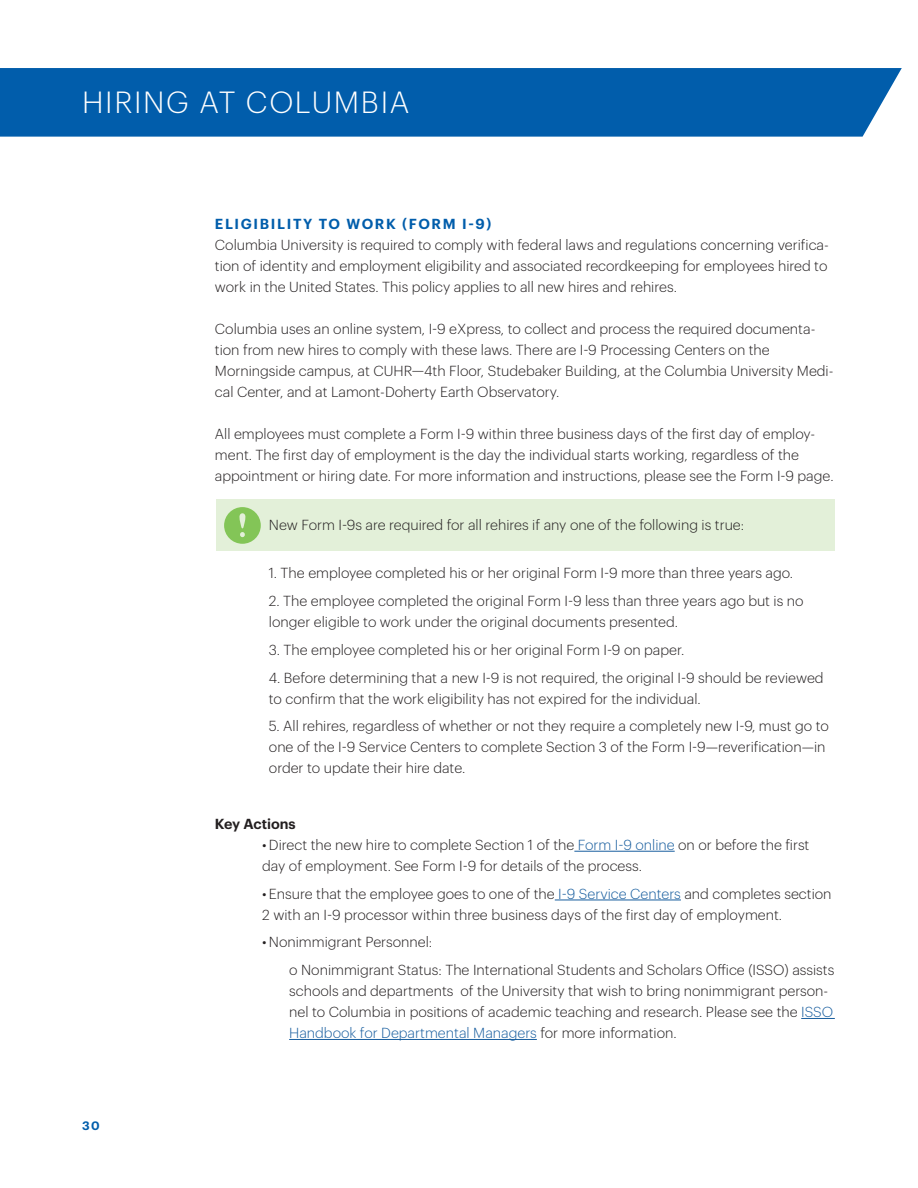
<style>
.page{position:relative;width:918px;height:1188px;background:#fff}
.page>*{position:absolute;margin:0;border:0;box-sizing:border-box;transform-origin:0 0}
.t1{font:300 30px "Graphik";letter-spacing:.055em;color:#fff}
.bulleted_list{font:300 14.25px/21px "Graphik";color:#231f20}
.b-head{font:600 14.25px "Graphik";letter-spacing:.115em;color:#015dab}
.chead{font:600 14.25px "Graphik";color:#231f20}
.t2{font:600 12px "Graphik";color:#015dab}
.s1{color:#175d9e}
</style>
<div class="page">
<div style="left:216px;top:500px;width:619px;height:51px;background:#e3f0d9"></div>
<svg style="left:224px;top:507px;width:37px;height:37px"></svg>
<hr style="left:574px;top:851px;width:101px;height:1px;background:#175d9e">
<hr style="left:555px;top:900px;width:126px;height:1px;background:#175d9e">
<hr style="left:801px;top:1018px;width:34px;height:1px;background:#175d9e">
<hr style="left:289px;top:1039px;width:248px;height:1px;background:#175d9e">
<div style="left:0;top:68px;width:902px;height:69px;background:#015dab"></div>
<p class="t1" style="left:82px;top:80px;width:329px">HIRING AT COLUMBIA</p>
<p class="b-head" style="left:215px;top:213px;width:278px">ELIGIBILITY TO WORK (FORM I-9)</p>
<p class="bulleted_list" style="left:215px;top:233px;width:615px;text-align:justify">Columbia University is required to comply with federal laws and regulations concerning verifica&shy;tion of identity and employment eligibility and associated recordkeeping for employees hired to work in the United States. This policy applies to all new hires and rehires.</p>
<p class="bulleted_list" style="left:215px;top:317px;width:620px">Columbia uses an online system, I-9 eXpress, to collect and process the required documenta&shy;tion from new hires to comply with these laws. There are I-9 Processing Centers on the Morningside campus, at CUHR—4th Floor, Studebaker Building, at the Columbia University Medi&shy;cal Center, and at Lamont-Doherty Earth Observatory.</p>
<p class="bulleted_list" style="left:215px;top:422px;width:620px">All employees must complete a Form I-9 within three business days of the first day of employ&shy;ment. The first day of employment is the day the individual starts working, regardless of the appointment or hiring date. For more information and instructions, please see the Form I-9 page.</p>
<p class="bulleted_list" style="left:269px;top:513px;width:477px">New Form I-9s are required for all rehires if any one of the following is true:</p>
<p class="bulleted_list" style="left:269px;top:562px;width:526px">1. The employee completed his or her original Form I-9 more than three years ago.</p>
<p class="bulleted_list" style="left:269px;top:589px;width:536px">2. The employee completed the original Form I-9 less than three years ago but is no longer eligible to work under the original documents presented.</p>
<p class="bulleted_list" style="left:269px;top:638px;width:417px">3. The employee completed his or her original Form I-9 on paper.</p>
<p class="bulleted_list" style="left:269px;top:666px;width:556px">4. Before determining that a new I-9 is not required, the original I-9 should be reviewed to confirm that the work eligibility has not expired for the individual.</p>
<p class="bulleted_list" style="left:269px;top:715px;width:561px">5. All rehires, regardless of whether or not they require a completely new I-9, must go to one of the I-9 Service Centers to complete Section 3 of the Form I-9—reverification—in order to update their hire date.</p>
<p class="t2" style="left:82px;top:1117px;width:19px">30</p>
<p class="chead" style="left:215px;top:813px;width:82px">Key Actions</p>
<p class="bulleted_list" style="left:262px;top:833px;width:549px">• Direct the new hire to complete Section 1 of the <span class="s1">Form I-9 online</span> on or before the first day of employment. See Form I-9 for details of the process.</p>
<p class="bulleted_list" style="left:262px;top:882px;width:571px">• Ensure that the employee goes to one of the <span class="s1">I-9 Service Centers</span> and completes section<br>2 with an I-9 processor within three business days of the first day of employment.</p>
<p class="bulleted_list" style="left:262px;top:931px;width:172px">• Nonimmigrant Personnel:</p>
<p class="bulleted_list" style="left:289px;top:958px;width:547px">o Nonimmigrant Status: The International Students and Scholars Office (ISSO) assists schools and departments of the University that wish to bring nonimmigrant person&shy;nel to Columbia in positions of academic teaching and research. Please see the <span class="s1">ISSO Handbook for Departmental Managers</span> for more information.</p>
</div>
